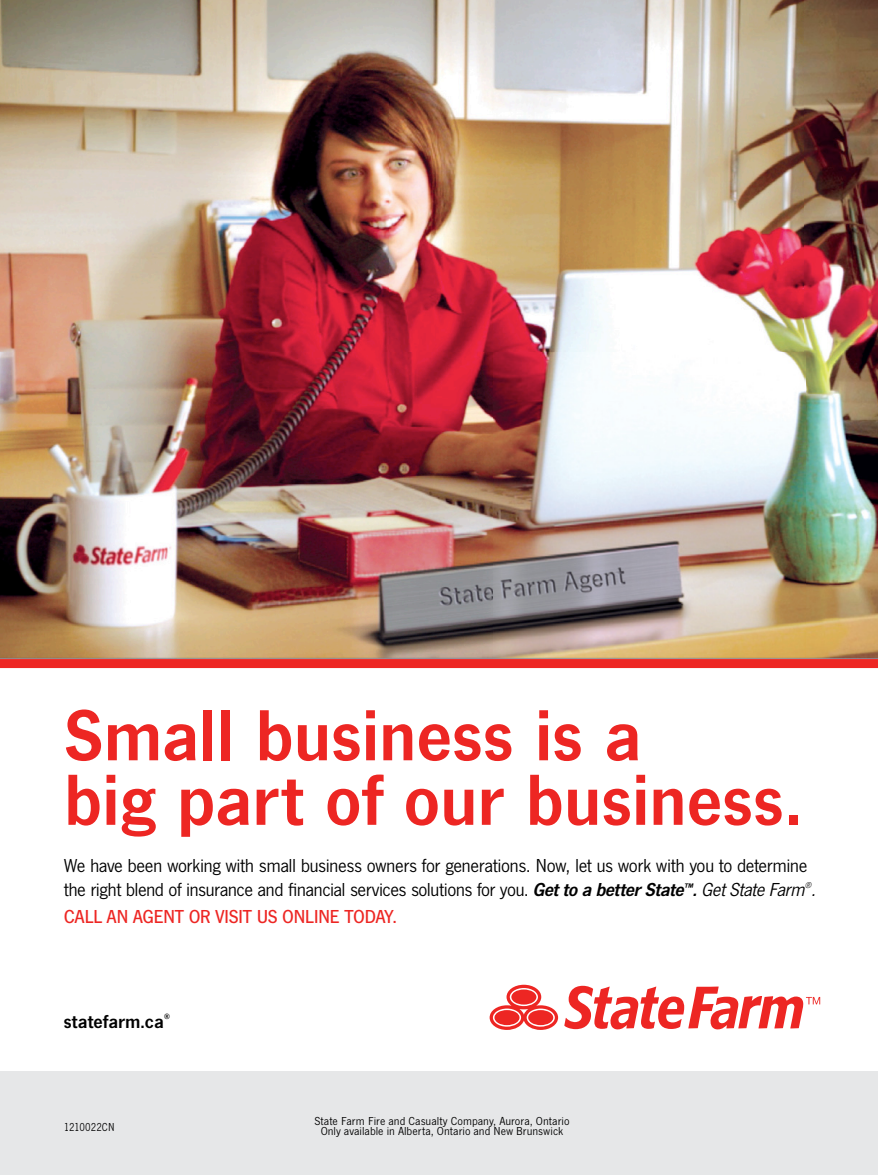
<style>
.page{position:relative;width:878px;height:1175px;background:#fff}
.page>*{position:absolute;margin:0;border:0;box-sizing:border-box;transform-origin:0 0}
.t1{font:600 75px/64.5px "SF News Gothic";letter-spacing:-.005em;color:#ed2623}
.t2{font:19.5px/24px "SF News Gothic";letter-spacing:-.03em;color:#000}
.t3{font:500 19.5px "SF News Gothic";letter-spacing:-.03em;color:#ed2623}
.t4{font:600 19.5px "SF News Gothic";color:#000}
.t5{font:12px/10.5px "SF News Gothic";color:#000;text-align:center}
.t6{font:12px "SF News Gothic";color:#000;scale:.9 1}
.t7{font:italic 8.7px "SF News Gothic";color:#000}
.t8{font:600 7.8px "SF News Gothic";color:#000}
.s1{font-weight:600;font-style:italic}
.s2{font-style:italic}
</style>
<div class="page">
<img style="left:0;top:0;width:878px;height:659px">
<div style="left:0;top:659px;width:878px;height:9px;background:#ed2623"></div>
<div style="left:0;top:1071px;width:878px;height:103px;background:#e6e7e8"></div>
<svg style="left:489px;top:984px;width:331px;height:46px"></svg>
<p class="t1" style="left:64px;top:703px;width:740px">Small business is a<br>big part of our business.</p>
<p class="t2" style="left:64px;top:853px;width:754px">We have been working with small business owners for generations. Now, let us work with you to determine the right blend of insurance and financial services solutions for you. <span class="s1">Get to a better State</span><sup>™</sup><span class="s1">.</span> <span class="s2">Get State Farm .</span></p>
<p class="t7" style="left:805px;top:880px;width:8px">®</p>
<p class="t3" style="left:64px;top:905px;width:335px">CALL AN AGENT OR VISIT US ONLINE TODAY.</p>
<p class="t4" style="left:64px;top:1010px;width:102px">statefarm.ca</p>
<p class="t8" style="left:164px;top:1012px;width:7px">®</p>
<p class="t6" style="left:64px;top:1120px;width:58px">1210022CN</p>
<p class="t5" style="left:314px;top:1115px;width:256px">State Farm Fire and Casualty Company, Aurora, Ontario<br>Only available in Alberta, Ontario and New Brunswick</p>
</div>
